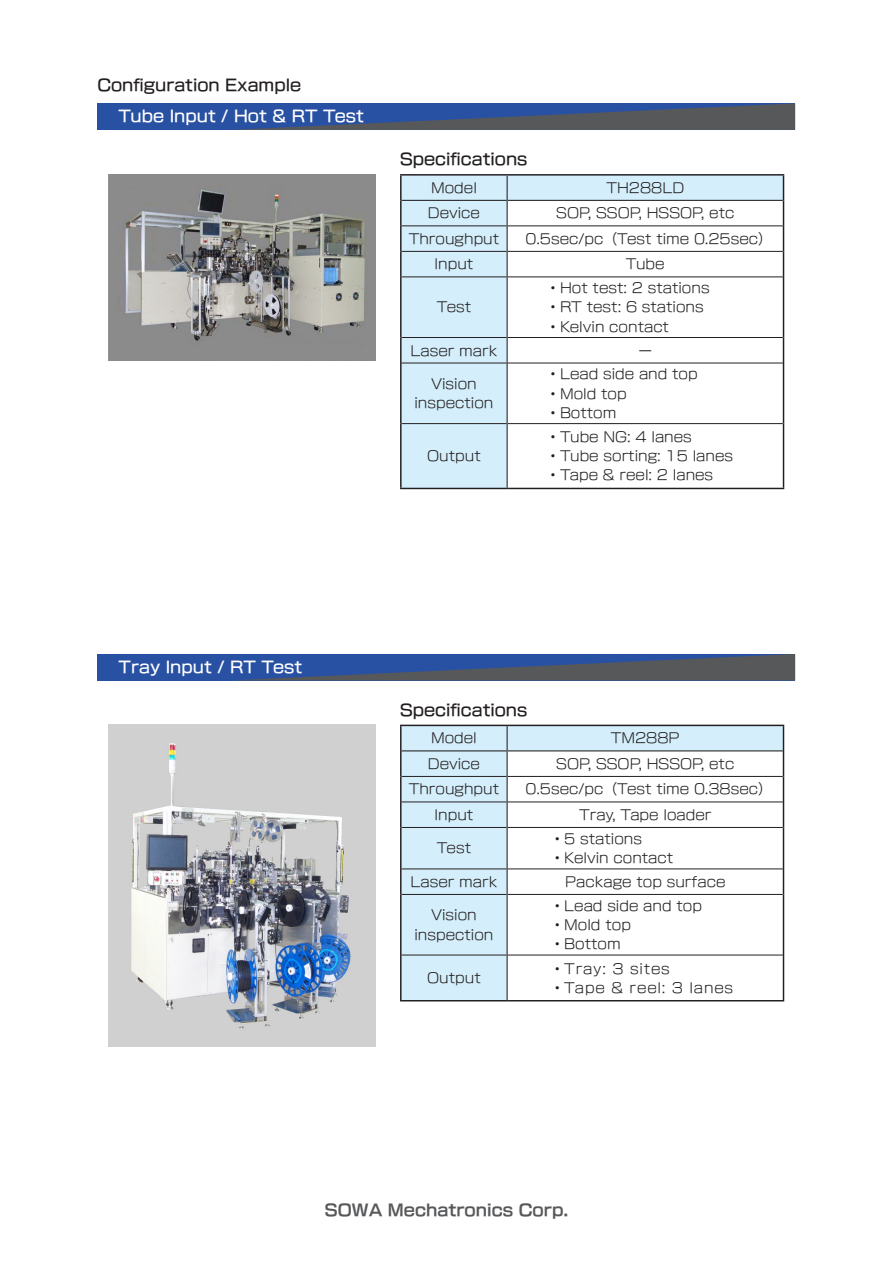
<style>
.page{position:relative;width:893px;height:1263px;background:#fff}
.page>*{position:absolute;margin:0;border:0;box-sizing:border-box;transform-origin:0 0}
.t1{font:15.9px "New Rodin Pro DB";color:#231f20}
.t2{font:15.9px "New Rodin Pro DB";color:#fff}
.t3{font:15.9px "New Rodin Pro B";color:#57585a}
.t4{font:13.8px/19.2px "New Rodin Pro M";color:#231f20;text-align:center}
.t5{font:13.8px "New Rodin Pro M";letter-spacing:.06em;color:#231f20}
</style>
<div class="page">
<div style="left:507px;top:725px;width:276px;height:26px;background:#d4effb"></div>
<hr style="left:508px;top:776px;width:275px;height:1px;background:#231f20">
<hr style="left:508px;top:802px;width:275px;height:1px;background:#231f20">
<hr style="left:508px;top:827px;width:275px;height:1px;background:#231f20">
<hr style="left:508px;top:869px;width:275px;height:1px;background:#231f20">
<hr style="left:508px;top:894px;width:275px;height:1px;background:#231f20">
<hr style="left:508px;top:955px;width:275px;height:1px;background:#231f20">
<div style="left:402px;top:726px;width:106px;height:274px;background:#d4effb"></div>
<hr style="left:507px;top:894px;width:1px;height:61px;background:#231f20">
<hr style="left:507px;top:955px;width:1px;height:45px;background:#231f20">
<hr style="left:402px;top:750px;width:105px;height:1px;background:#231f20">
<hr style="left:507px;top:750px;width:276px;height:1px;background:#231f20">
<hr style="left:400px;top:725px;width:107px;height:1px;background:#231f20">
<hr style="left:400px;top:726px;width:2px;height:25px;background:#231f20">
<hr style="left:507px;top:725px;width:277px;height:1px;background:#231f20">
<hr style="left:400px;top:751px;width:2px;height:25px;background:#231f20">
<hr style="left:400px;top:776px;width:2px;height:26px;background:#231f20">
<hr style="left:400px;top:802px;width:2px;height:25px;background:#231f20">
<svg style="left:783px;top:726px;width:1px;height:101px"></svg>
<hr style="left:400px;top:827px;width:2px;height:42px;background:#231f20">
<hr style="left:783px;top:827px;width:1px;height:42px;background:#231f20">
<hr style="left:400px;top:869px;width:2px;height:25px;background:#231f20">
<svg style="left:783px;top:869px;width:1px;height:25px"></svg>
<hr style="left:400px;top:894px;width:2px;height:61px;background:#231f20">
<hr style="left:783px;top:894px;width:1px;height:61px;background:#231f20">
<hr style="left:400px;top:955px;width:2px;height:45px;background:#231f20">
<hr style="left:783px;top:955px;width:1px;height:45px;background:#231f20">
<hr style="left:400px;top:1000px;width:107px;height:1px;background:#231f20">
<hr style="left:507px;top:1000px;width:277px;height:1px;background:#231f20">
<div style="left:507px;top:175px;width:276px;height:25px;background:#d4effb"></div>
<hr style="left:508px;top:226px;width:275px;height:1px;background:#231f20">
<hr style="left:508px;top:251px;width:275px;height:1px;background:#231f20">
<hr style="left:508px;top:277px;width:275px;height:1px;background:#231f20">
<hr style="left:508px;top:337px;width:275px;height:1px;background:#231f20">
<hr style="left:508px;top:363px;width:275px;height:1px;background:#231f20">
<hr style="left:508px;top:423px;width:275px;height:1px;background:#231f20">
<div style="left:402px;top:176px;width:106px;height:312px;background:#d4effb"></div>
<hr style="left:507px;top:363px;width:1px;height:61px;background:#231f20">
<hr style="left:507px;top:424px;width:1px;height:64px;background:#231f20">
<hr style="left:402px;top:200px;width:105px;height:1px;background:#231f20">
<hr style="left:508px;top:200px;width:275px;height:1px;background:#231f20">
<hr style="left:400px;top:174px;width:107px;height:2px;background:#231f20">
<hr style="left:400px;top:176px;width:2px;height:24px;background:#231f20">
<hr style="left:507px;top:174px;width:277px;height:2px;background:#231f20">
<hr style="left:400px;top:200px;width:2px;height:26px;background:#231f20">
<hr style="left:400px;top:226px;width:2px;height:25px;background:#231f20">
<hr style="left:400px;top:251px;width:2px;height:26px;background:#231f20">
<svg style="left:783px;top:176px;width:1px;height:101px"></svg>
<hr style="left:400px;top:277px;width:2px;height:60px;background:#231f20">
<hr style="left:783px;top:277px;width:1px;height:60px;background:#231f20">
<hr style="left:400px;top:337px;width:2px;height:26px;background:#231f20">
<svg style="left:783px;top:337px;width:1px;height:26px"></svg>
<hr style="left:400px;top:363px;width:2px;height:61px;background:#231f20">
<hr style="left:783px;top:363px;width:1px;height:61px;background:#231f20">
<hr style="left:400px;top:424px;width:2px;height:64px;background:#231f20">
<hr style="left:783px;top:424px;width:1px;height:64px;background:#231f20">
<hr style="left:400px;top:488px;width:107px;height:1px;background:#231f20">
<hr style="left:507px;top:488px;width:277px;height:1px;background:#231f20">
<div style="left:97px;top:103px;width:698px;height:27px;background:#2851a3"></div>
<div style="left:97px;top:654px;width:698px;height:26px;background:#2851a3"></div>
<svg style="left:234px;top:103px;width:561px;height:27px"></svg>
<svg style="left:243px;top:654px;width:552px;height:26px"></svg>
<img style="left:108px;top:174px;width:268px;height:186px">
<img style="left:108px;top:725px;width:268px;height:321px">
<p class="t1" style="left:97px;top:71px;width:205px">Configuration Example</p>
<p class="t2" style="left:119px;top:102px;width:247px">Tube Input / Hot &amp; RT Test</p>
<p class="t1" style="left:400px;top:145px;width:129px">Specifications</p>
<p class="t4" style="left:431px;top:177px;width:47px">Model</p>
<p class="t4" style="left:606px;top:177px;width:79px">TH288LD</p>
<p class="t4" style="left:428px;top:202px;width:54px">Device</p>
<p class="t4" style="left:556px;top:202px;width:180px">SOP, SSOP, HSSOP, etc</p>
<p class="t4" style="left:409px;top:228px;width:92px">Throughput</p>
<p class="t4" style="left:526px;top:228px;width:248px">0.5sec/pc（Test time 0.25sec）</p>
<p class="t4" style="left:435px;top:253px;width:40px">Input</p>
<p class="t4" style="left:626px;top:253px;width:40px">Tube</p>
<p class="t4" style="left:437px;top:296px;width:36px">Test</p>
<p class="t4" style="left:546px;top:277px;width:165px">・Hot test: 2 stations</p>
<p class="t4" style="left:546px;top:296px;width:159px">・RT test: 6 stations</p>
<p class="t4" style="left:546px;top:316px;width:124px">・Kelvin contact</p>
<p class="t4" style="left:410px;top:339px;width:88px">Laser mark</p>
<p class="t4" style="left:638px;top:339px;width:15px">ー</p>
<p class="t4" style="left:414px;top:373px;width:80px">Vision inspection</p>
<p class="t4" style="left:546px;top:363px;width:153px">・Lead side and top</p>
<p class="t4" style="left:546px;top:382px;width:82px">・Mold top</p>
<p class="t4" style="left:546px;top:402px;width:72px">・Bottom</p>
<p class="t4" style="left:427px;top:445px;width:55px">Output</p>
<p class="t4" style="left:546px;top:426px;width:147px">・Tube NG: 4 lanes</p>
<p class="t4" style="left:546px;top:445px;width:188px">・Tube sorting: 15 lanes</p>
<p class="t4" style="left:546px;top:464px;width:169px">・Tape &amp; reel: 2 lanes</p>
<p class="t2" style="left:119px;top:653px;width:185px">Tray Input / RT Test</p>
<p class="t1" style="left:400px;top:696px;width:129px">Specifications</p>
<p class="t4" style="left:431px;top:727px;width:47px">Model</p>
<p class="t4" style="left:611px;top:727px;width:70px">TM288P</p>
<p class="t4" style="left:428px;top:753px;width:54px">Device</p>
<p class="t4" style="left:556px;top:753px;width:180px">SOP, SSOP, HSSOP, etc</p>
<p class="t4" style="left:409px;top:778px;width:92px">Throughput</p>
<p class="t4" style="left:526px;top:778px;width:248px">0.5sec/pc（Test time 0.38sec）</p>
<p class="t4" style="left:435px;top:804px;width:40px">Input</p>
<p class="t4" style="left:579px;top:804px;width:134px">Tray, Tape loader</p>
<p class="t4" style="left:437px;top:837px;width:36px">Test</p>
<p class="t4" style="left:550px;top:828px;width:93px">・5 stations</p>
<p class="t4" style="left:550px;top:847px;width:124px">・Kelvin contact</p>
<p class="t4" style="left:410px;top:871px;width:88px">Laser mark</p>
<p class="t4" style="left:565px;top:871px;width:162px">Package top surface</p>
<p class="t4" style="left:414px;top:904px;width:80px">Vision inspection</p>
<p class="t4" style="left:550px;top:895px;width:153px">・Lead side and top</p>
<p class="t4" style="left:550px;top:914px;width:82px">・Mold top</p>
<p class="t4" style="left:550px;top:933px;width:72px">・Bottom</p>
<p class="t4" style="left:427px;top:967px;width:55px">Output</p>
<p class="t5" style="left:550px;top:957px;width:121px">・Tray: 3 sites</p>
<p class="t5" style="left:550px;top:976px;width:184px">・Tape &amp; reel: 3 lanes</p>
<p class="t3" style="left:325px;top:1196px;width:245px">SOWA Mechatronics Corp.</p>
</div>
